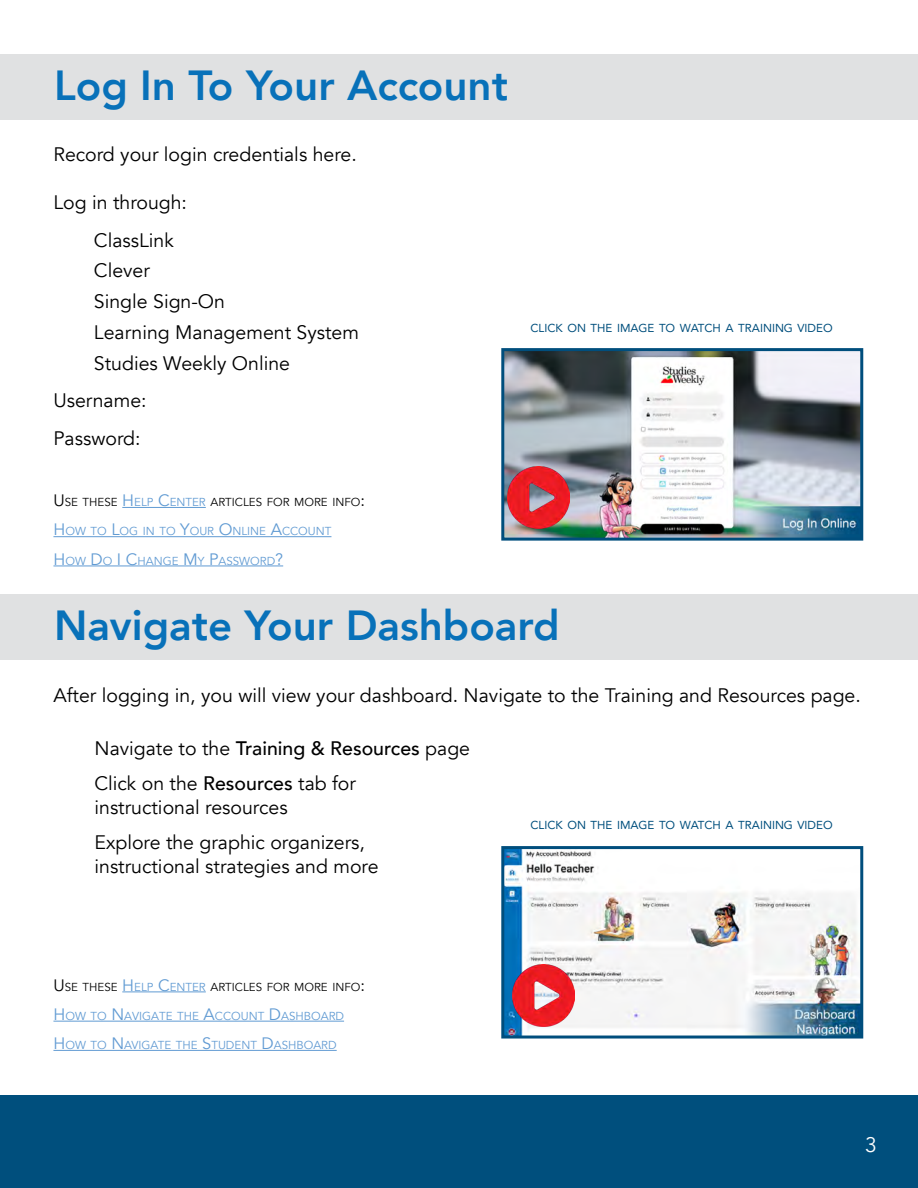
<style>
.page{position:relative;width:918px;height:1188px;background:#fff}
.page>*{position:absolute;margin:0;border:0;box-sizing:border-box;transform-origin:0 0}
.t1{font:800 42px "Avenir";color:#0871b9}
.t2{font:21px "Avenir";color:#fff}
.t3{font:19.5px/30.8px "Avenir";color:#000}
.t4{font:11.55px "Avenir";color:#619bd3}
.t5{font:11.55px "Avenir";color:#000}
.t6{font:11.55px "Avenir";color:#004f7d}
.t7{font:11.55px "Avenir";color:#629bd3}
.s1{font-size:16.5px}
.s2{font-size:16.5px;color:#619bd3}
.s3{color:#619bd3}
.s4{font-weight:500}
</style>
<div class="page">
<div style="left:0;top:54px;width:918px;height:65px;background:#e0e1e2"></div>
<div style="left:0;top:594px;width:918px;height:65px;background:#e0e1e2"></div>
<div style="left:0;top:1095px;width:918px;height:93px;background:#004f7d"></div>
<img style="left:505px;top:352px;width:354px;height:185px">
<div style="left:501px;top:348px;width:362px;height:193px;border:3px solid #004e7d"></div>
<hr style="left:122px;top:507px;width:84px;height:1px;background:#619bd3">
<hr style="left:53px;top:536px;width:278px;height:1px;background:#619bd3">
<hr style="left:53px;top:566px;width:230px;height:1px;background:#619bd3">
<img style="left:505px;top:850px;width:354px;height:185px">
<div style="left:501px;top:846px;width:362px;height:193px;border:3px solid #004e7d"></div>
<hr style="left:122px;top:991px;width:84px;height:1px;background:#619bd3">
<hr style="left:53px;top:1021px;width:291px;height:1px;background:#619bd3">
<hr style="left:53px;top:1050px;width:284px;height:1px;background:#629bd3">
<img style="left:508px;top:467px;width:62px;height:74px">
<img style="left:512px;top:965px;width:63px;height:74px">
<h1 class="t1" style="left:54px;top:53px;width:456px">Log In To Your Account</h1>
<p class="t3" style="left:53px;top:140px;width:305px">Record your login credentials here.</p>
<p class="t3" style="left:94px;top:184px;width:95px;line-height:37.5px;text-indent:-41px">Log in through:<br>ClassLink</p>
<p class="t3" style="left:94px;top:256px;width:267px">Clever<br>Single Sign-On<br>Learning Management System<br>Studies Weekly Online</p>
<p class="t3" style="left:53px;top:382px;width:95px;line-height:38.2px">Username:<br>Password:</p>
<p class="t5" style="left:53px;top:495px;width:313px"><span class="s1">U</span>SE THESE <span class="s2">H</span> <span class="s3">ELP</span> <span class="s2">C</span><span class="s3">ENTER</span> ARTICLES FOR MORE INFO<span class="s1">:</span></p>
<p class="t4" style="left:53px;top:525px;width:280px"><span class="s1">H</span>OW TO <span class="s1">L</span>OG IN TO <span class="s1">Y</span>OUR <span class="s1">O</span>NLINE <span class="s1">A</span>CCOUNT</p>
<p class="t4" style="left:53px;top:554px;width:231px"><span class="s1">H</span> OW <span class="s1">D</span>O <span class="s1">I C</span>HANGE <span class="s1">M</span>Y <span class="s1">P</span>ASSWORD<span class="s1">?</span></p>
<p class="t6" style="left:530px;top:319px;width:304px">CLICK ON THE IMAGE TO WATCH A TRAINING VIDEO</p>
<h1 class="t1" style="left:54px;top:593px;width:507px">Navigate Your Dashboard</h1>
<p class="t3" style="left:53px;top:680px;width:809px">After logging in, you will view your dashboard. Navigate to the Training and Resources page.</p>
<p class="t3" style="left:94px;top:731px;width:377px;line-height:34.8px">Navigate to the <span class="s4">Training &amp; Resources</span> page<br>Click on the <span class="s4">Resources</span> tab for</p>
<p class="t3" style="left:94px;top:790px;width:272px;line-height:34.8px">instructional resources<br>Explore the graphic organizers,</p>
<p class="t3" style="left:94px;top:851px;width:286px">instructional strategies and more</p>
<p class="t5" style="left:53px;top:980px;width:313px"><span class="s1">U</span>SE THESE <span class="s2">H</span> <span class="s3">ELP</span> <span class="s2">C</span><span class="s3">ENTER</span> ARTICLES FOR MORE INFO<span class="s1">:</span></p>
<p class="t4" style="left:53px;top:1009px;width:292px"><span class="s1">H</span> OW TO <span class="s1">N</span>AVIGATE THE <span class="s1">A</span>CCOU NT <span class="s1">D</span>ASHBOARD</p>
<p class="t7" style="left:53px;top:1038px;width:285px"><span class="s1">H</span> OW TO <span class="s1">N</span>AVIGATE THE <span class="s1">S</span>TU DENT <span class="s1">D</span>ASHBOARD</p>
<p class="t6" style="left:530px;top:816px;width:304px">CLICK ON THE IMAGE TO WATCH A TRAINING VIDEO</p>
<p class="t2" style="left:865px;top:1132px;width:13px">3</p>
</div>
